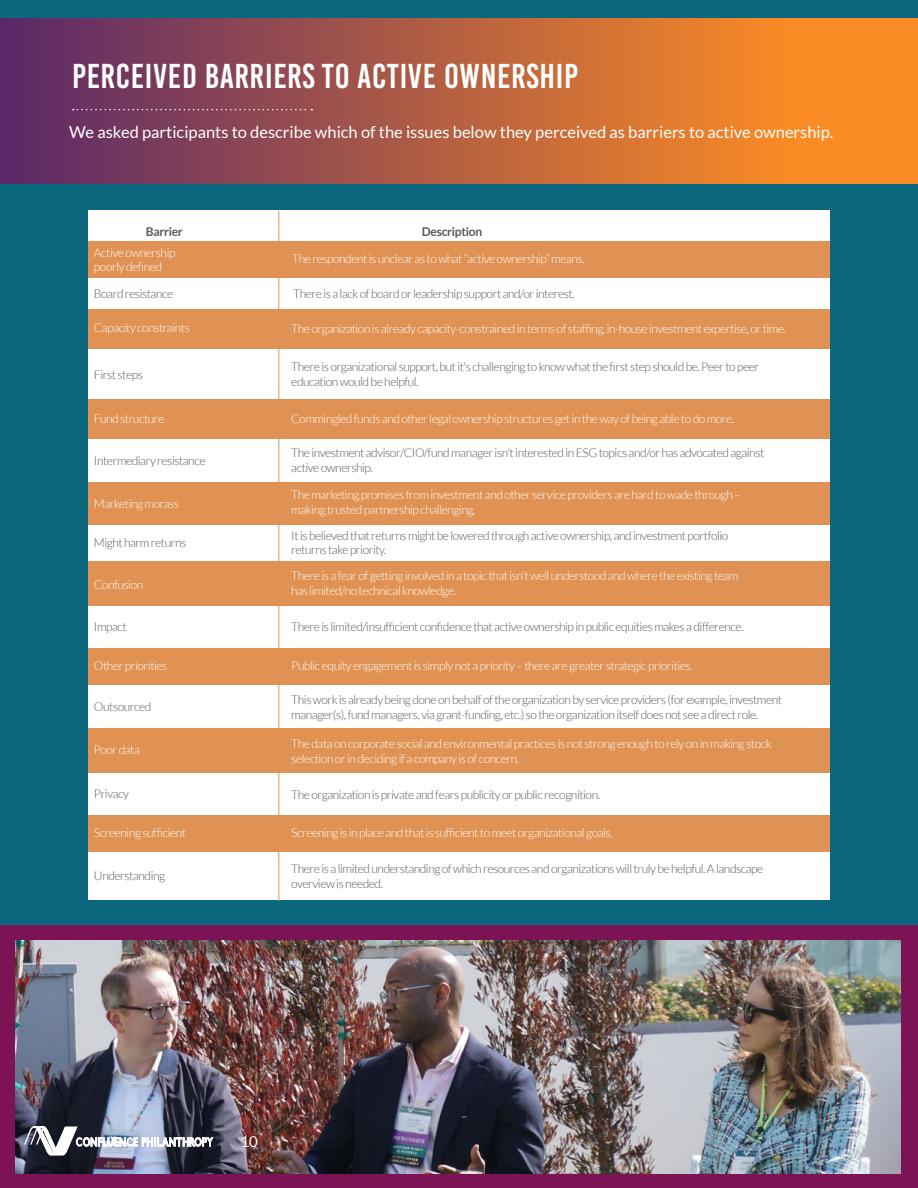
<style>
.page{position:relative;width:918px;height:1188px;background:#fff}
.page>*{position:absolute;margin:0;border:0;box-sizing:border-box;transform-origin:0 0}
.t1{font:34.5px "Bebas Kai";letter-spacing:.02em;color:#fff}
.t2{font:16.5px "Lato";color:#fff}
.t3{font:15px "Lato";color:#fff}
.t4{font:300 12.15px/15px "Lato";letter-spacing:-.04em;color:#595959}
.t5{font:300 12.15px/15px "Lato";letter-spacing:-.04em;color:#fff}
.t6{font:700 12.15px "Lato";letter-spacing:-.025em;color:#595959}
</style>
<div class="page">
<div style="left:0;top:0;width:918px;height:925px;background:#0a677d"></div>
<div style="left:88px;top:211px;width:742px;height:689px;background:#fff"></div>
<div style="left:88px;top:242px;width:742px;height:36px;background:#df9253"></div>
<div style="left:88px;top:310px;width:742px;height:39px;background:#df9253"></div>
<div style="left:88px;top:399px;width:742px;height:40px;background:#df9253"></div>
<div style="left:88px;top:482px;width:742px;height:43px;background:#df9253"></div>
<div style="left:88px;top:561px;width:742px;height:45px;background:#df9253"></div>
<div style="left:88px;top:728px;width:742px;height:45px;background:#df9253"></div>
<div style="left:88px;top:648px;width:742px;height:36px;background:#df9253"></div>
<div style="left:88px;top:815px;width:742px;height:36px;background:#df9253"></div>
<hr style="left:278px;top:211px;width:1px;height:689px;background:#df9253">
<div style="left:0;top:18px;width:918px;height:166px;background:linear-gradient(to right,#5c2a68,#ff961c)"></div>
<div style="left:0;top:925px;width:918px;height:263px;background:#7c1354"></div>
<img style="left:16px;top:940px;width:884px;height:233px">
<svg style="left:73px;top:109px;width:239px;height:1px"></svg>
<img style="left:24px;top:1056px;width:478px;height:118px">
<h1 class="t1" style="left:72px;top:58px;width:508px">PERCEIVED BARRIERS TO ACTIVE OWNERSHIP</h1>
<h2 class="t2" style="left:69px;top:123px;width:766px">We asked participants to describe which of the issues below they perceived as barriers to active ownership.</h2>
<p class="t6" style="left:146px;top:225px;width:38px">Barrier</p>
<p class="t6" style="left:422px;top:225px;width:62px">Description</p>
<p class="t5" style="left:292px;top:251px;width:294px">The respondent is unclear as to what “active ownership” means.</p>
<p class="t4" style="left:293px;top:286px;width:283px">There is a lack of board or leadership support and/or interest.</p>
<p class="t5" style="left:291px;top:321px;width:496px">The organization is already capacity-constrained in terms of staffing, in-house investment expertise, or time.</p>
<p class="t4" style="left:291px;top:360px;width:469px">There is organizational support, but it's challenging to know what the first step should be. Peer to peer education would be helpful.</p>
<p class="t5" style="left:291px;top:411px;width:445px">Commingled funds and other legal ownership structures get in the way of being able to do more.</p>
<p class="t4" style="left:291px;top:446px;width:475px">The investment advisor/CIO/fund manager isn't interested in ESG topics and/or has advocated against active ownership.</p>
<p class="t5" style="left:291px;top:488px;width:451px">The marketing promises from investment and other service providers are hard to wade through – making trusted partnership challenging.</p>
<p class="t4" style="left:291px;top:528px;width:439px">It is believed that returns might be lowered through active ownership, and investment portfolio returns take priority.</p>
<p class="t5" style="left:291px;top:568px;width:449px">There is a fear of getting involved in a topic that isn't well understood and where the existing team has limited/no technical knowledge.</p>
<p class="t5" style="left:94px;top:245px;width:83px">Active ownership poorly defined</p>
<p class="t4" style="left:94px;top:286px;width:81px">Board resistance</p>
<p class="t5" style="left:94px;top:320px;width:97px">Capacity constraints</p>
<p class="t4" style="left:94px;top:367px;width:50px">First steps</p>
<p class="t5" style="left:94px;top:411px;width:72px">Fund structure</p>
<p class="t4" style="left:94px;top:453px;width:113px">Intermediary resistance</p>
<p class="t5" style="left:94px;top:496px;width:87px">Marketing morass</p>
<p class="t4" style="left:94px;top:535px;width:94px">Might harm returns</p>
<p class="t5" style="left:94px;top:577px;width:51px">Confusion</p>
<p class="t4" style="left:94px;top:619px;width:34px">Impact</p>
<p class="t5" style="left:94px;top:658px;width:75px">Other priorities</p>
<p class="t4" style="left:94px;top:700px;width:59px">Outsourced</p>
<p class="t5" style="left:94px;top:743px;width:48px">Poor data</p>
<p class="t4" style="left:94px;top:786px;width:37px">Privacy</p>
<p class="t5" style="left:94px;top:825px;width:94px">Screening sufficient</p>
<p class="t4" style="left:94px;top:869px;width:73px">Understanding</p>
<p class="t4" style="left:291px;top:619px;width:454px">There is limited/insufficient confidence that active ownership in public equities makes a difference.</p>
<p class="t5" style="left:291px;top:658px;width:403px">Public equity engagement is simply not a priority – there are greater strategic priorities.</p>
<p class="t4" style="left:291px;top:692px;width:492px">This work is already being done on behalf of the organization by service providers (for example, investment manager(s), fund managers, via grant-funding, etc.) so the organization itself does not see a direct role.</p>
<p class="t5" style="left:291px;top:736px;width:482px">The data on corporate social and environmental practices is not strong enough to rely on in making stock selection or in deciding if a company is of concern.</p>
<p class="t4" style="left:291px;top:787px;width:310px">The organization is private and fears publicity or public recognition.</p>
<p class="t5" style="left:291px;top:825px;width:323px">Screening is in place and that is sufficient to meet organizational goals.</p>
<p class="t4" style="left:291px;top:861px;width:474px">There is a limited understanding of which resources and organizations will truly be helpful. A landscape overview is needed.</p>
<p class="t3" style="left:241px;top:1133px;width:19px">10</p>
</div>
